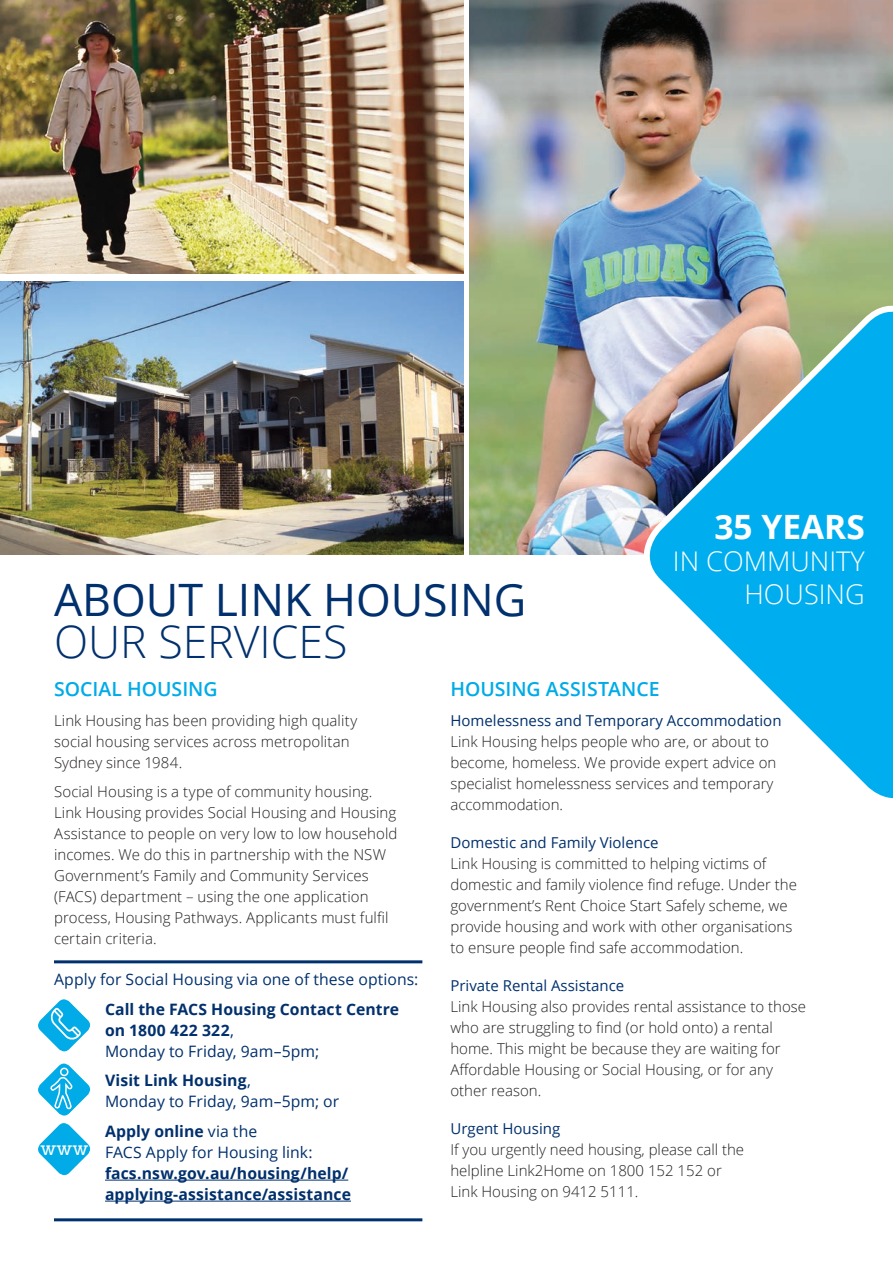
<style>
.page{position:relative;width:893px;height:1263px;background:#fff}
.page>*{position:absolute;margin:0;border:0;box-sizing:border-box;transform-origin:0 0}
.t1{font:44.7px "Open Sans";color:#00306d}
.t2{font:300 44.7px "Open Sans";color:#00306d}
.t3{font:700 33.45px "Open Sans";color:#fff}
.t4{font:300 27px/32.5px "Open Sans";color:#fff;text-align:right}
.t5{font:600 19.5px "Open Sans";color:#00abe7}
.t6{font:19.5px "Sanchez";color:#fff}
.t7{font:700 15.75px/21px "Open Sans";letter-spacing:.005em;color:#00306d}
.t8{font:15.75px/21px "Open Sans";letter-spacing:.005em;color:#00306d}
.t9{font:300 15px/21px "Open Sans";color:#231f20}
.t10{font:15px "Open Sans";color:#00306d}
.s1{font-weight:400}
.s2{font-weight:700}
</style>
<div class="page">
<img style="left:470px;top:0;width:423px;height:555px">
<img style="left:0;top:0;width:464px;height:274px">
<img style="left:0;top:281px;width:464px;height:274px">
<svg style="left:632px;top:294px;width:261px;height:505px"></svg>
<hr style="left:54px;top:960px;width:368px;height:3px;background:#00306d">
<hr style="left:54px;top:1218px;width:368px;height:3px;background:#00306d">
<hr style="left:105px;top:1180px;width:243px;height:1px;background:#00306d">
<hr style="left:105px;top:1201px;width:246px;height:1px;background:#00306d">
<svg style="left:38px;top:999px;width:53px;height:53px"></svg>
<svg style="left:38px;top:1063px;width:53px;height:113px"></svg>
<div style="left:60px;top:1067px;width:8px;height:9px;border:2px solid #fff;border-radius:50%"></div>
<p class="t1" style="left:54px;top:569px;width:474px">ABOUT LINK HOUSING</p>
<p class="t2" style="left:54px;top:611px;width:295px">OUR SERVICES</p>
<p class="t3" style="left:714px;top:503px;width:152px">35 YEARS</p>
<p class="t4" style="left:673px;top:545px;width:193px">IN COMMUNITY<br>HOUSING</p>
<p class="t5" style="left:54px;top:675px;width:165px">SOCIAL HOUSING</p>
<p class="t9" style="left:54px;top:709px;width:305px">Link Housing has been providing high quality social housing services across metropolitan<br>Sydney since 1984.</p>
<p class="t9" style="left:54px;top:781px;width:345px">Social Housing is a type of community housing.<br>Link Housing provides Social Housing and Housing Assistance to people on very low to low household incomes. We do this in partnership with the NSW Government’s Family and Community Services (FACS) department – using the one application process, Housing Pathways. Applicants must fulfil certain criteria.</p>
<p class="t8" style="left:54px;top:969px;width:366px">Apply for Social Housing via one of these options:</p>
<p class="t7" style="left:105px;top:998px;width:296px">Call the FACS Housing Contact Centre on 1800 422 322<span class="s1">,<br>Monday to Friday, 9am–5pm;</span></p>
<p class="t8" style="left:105px;top:1070px;width:236px"><span class="s2">Visit Link Housing</span>,<br>Monday to Friday, 9am–5pm; or</p>
<p class="t7" style="left:105px;top:1120px;width:247px">Apply online <span class="s1">via the<br>FACS Apply for Housing link: </span>facs.nsw.gov.au/housing/help/ applying-assistance/assistance</p>
<p class="t6" style="left:40px;top:1136px;width:49px">www</p>
<p class="t5" style="left:450px;top:675px;width:211px">HOUSING ASSISTANCE</p>
<p class="t10" style="left:450px;top:710px;width:333px">Homelessness and Temporary Accommodation</p>
<p class="t9" style="left:450px;top:730px;width:327px">Link Housing helps people who are, or about to become, homeless. We provide expert advice on specialist homelessness services and temporary accommodation.</p>
<p class="t10" style="left:450px;top:832px;width:210px">Domestic and Family Violence</p>
<p class="t9" style="left:450px;top:852px;width:348px">Link Housing is committed to helping victims of domestic and family violence find refuge. Under the government’s Rent Choice Start Safely scheme, we provide housing and work with other organisations to ensure people find safe accommodation.</p>
<p class="t10" style="left:450px;top:975px;width:175px">Private Rental Assistance</p>
<p class="t9" style="left:450px;top:995px;width:357px">Link Housing also provides rental assistance to those who are struggling to find (or hold onto) a rental home. This might be because they are waiting for Affordable Housing or Social Housing, or for any other reason.</p>
<p class="t10" style="left:450px;top:1118px;width:111px">Urgent Housing</p>
<p class="t9" style="left:450px;top:1138px;width:295px">If you urgently need housing, please call the helpline Link2Home on 1800 152 152 or<br>Link Housing on 9412 5111.</p>
</div>
